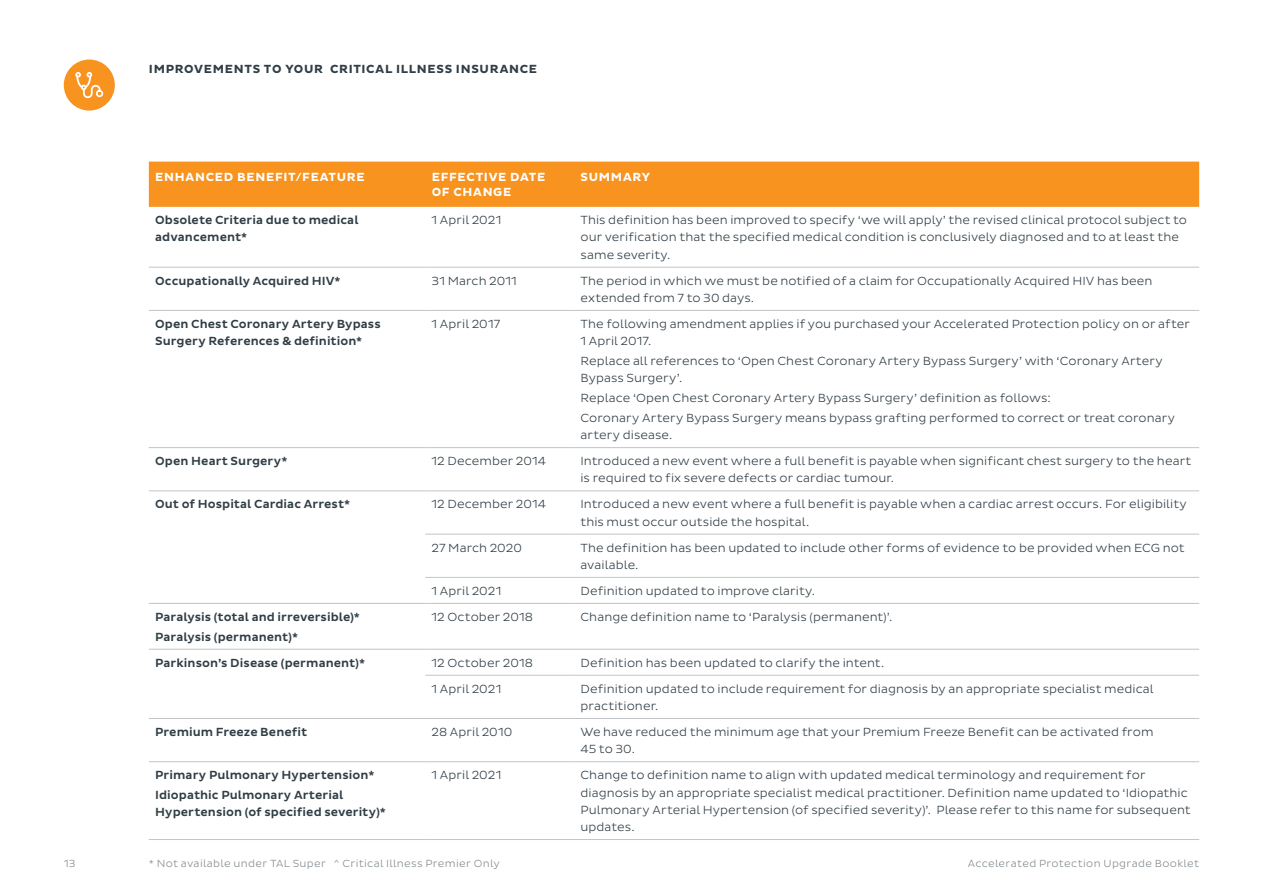
<style>
.page{position:relative;width:1263px;height:893px;background:#fff}
.page>*{position:absolute;margin:0;border:0;box-sizing:border-box;transform-origin:0 0}
.Table_Body{font:300 12px/17.2px "Pluto Sans";letter-spacing:.005em;color:#303e46}
.Table_Body-2{font:500 12px/17.2px "Pluto Sans";letter-spacing:.005em;color:#303e46}
.table_head_-_white_all_caps{font:700 12px/15px "Pluto Sans";letter-spacing:.06em;color:#fff}
.H5{font:700 12px "Pluto Sans";letter-spacing:.06em;color:#303e46}
.t1{font:300 10.5px "Pluto Sans";letter-spacing:.03em;color:#838b90}
</style>
<div class="page">
<div style="left:149px;top:162px;width:1050px;height:45px;background:#f7931e"></div>
<hr style="left:149px;top:267px;width:276px;height:1px;background:#c1c5c7">
<hr style="left:425px;top:267px;width:149px;height:1px;background:#c1c5c7">
<hr style="left:574px;top:267px;width:625px;height:1px;background:#c1c5c7">
<hr style="left:149px;top:310px;width:276px;height:1px;background:#c1c5c7">
<hr style="left:425px;top:310px;width:149px;height:1px;background:#c1c5c7">
<hr style="left:574px;top:310px;width:625px;height:1px;background:#c1c5c7">
<hr style="left:149px;top:447px;width:276px;height:1px;background:#c1c5c7">
<hr style="left:425px;top:447px;width:149px;height:1px;background:#c1c5c7">
<hr style="left:574px;top:447px;width:625px;height:1px;background:#c1c5c7">
<hr style="left:149px;top:491px;width:276px;height:1px;background:#c1c5c7">
<hr style="left:425px;top:491px;width:149px;height:1px;background:#c1c5c7">
<hr style="left:574px;top:491px;width:625px;height:1px;background:#c1c5c7">
<hr style="left:425px;top:534px;width:149px;height:1px;background:#c1c5c7">
<hr style="left:574px;top:534px;width:625px;height:1px;background:#c1c5c7">
<hr style="left:425px;top:577px;width:149px;height:1px;background:#c1c5c7">
<hr style="left:574px;top:577px;width:625px;height:1px;background:#c1c5c7">
<hr style="left:149px;top:603px;width:276px;height:1px;background:#c1c5c7">
<hr style="left:425px;top:603px;width:149px;height:1px;background:#c1c5c7">
<hr style="left:574px;top:603px;width:625px;height:1px;background:#c1c5c7">
<hr style="left:149px;top:649px;width:276px;height:1px;background:#c1c5c7">
<hr style="left:425px;top:649px;width:149px;height:1px;background:#c1c5c7">
<hr style="left:574px;top:649px;width:625px;height:1px;background:#c1c5c7">
<hr style="left:425px;top:675px;width:149px;height:1px;background:#c1c5c7">
<hr style="left:574px;top:675px;width:625px;height:1px;background:#c1c5c7">
<hr style="left:149px;top:718px;width:276px;height:1px;background:#c1c5c7">
<hr style="left:425px;top:718px;width:149px;height:1px;background:#c1c5c7">
<hr style="left:574px;top:718px;width:625px;height:1px;background:#c1c5c7">
<hr style="left:149px;top:761px;width:276px;height:1px;background:#c1c5c7">
<hr style="left:425px;top:761px;width:149px;height:1px;background:#c1c5c7">
<hr style="left:574px;top:761px;width:625px;height:1px;background:#c1c5c7">
<hr style="left:149px;top:839px;width:276px;height:1px;background:#c1c5c7">
<hr style="left:425px;top:839px;width:149px;height:1px;background:#c1c5c7">
<hr style="left:574px;top:839px;width:625px;height:1px;background:#c1c5c7">
<div style="left:64px;top:60px;width:51px;height:51px;background:#f7931e;border-radius:50%"></div>
<svg style="left:75px;top:72px;width:29px;height:27px"></svg>
<p class="H5" style="left:149px;top:62px;width:390px">IMPROVEMENTS TO YOUR CRITICAL ILLNESS INSURANCE</p>
<p class="table_head_-_white_all_caps" style="left:155px;top:170px;width:211px">ENHANCED BENEFIT/FEATURE</p>
<p class="table_head_-_white_all_caps" style="left:432px;top:170px;width:115px">EFFECTIVE DATE<br>OF CHANGE</p>
<p class="table_head_-_white_all_caps" style="left:580px;top:170px;width:71px">SUMMARY</p>
<p class="Table_Body-2" style="left:155px;top:212px;width:205px">Obsolete Criteria due to medical advancement*</p>
<p class="Table_Body" style="left:432px;top:212px;width:71px">1 April 2021</p>
<p class="Table_Body" style="left:580px;top:212px;width:608px">This definition has been improved to specify ‘we will apply’ the revised clinical protocol subject to our verification that the specified medical condition is conclusively diagnosed and to at least the same severity.</p>
<p class="Table_Body-2" style="left:155px;top:272px;width:187px">Occupationally Acquired HIV*</p>
<p class="Table_Body" style="left:432px;top:272px;width:87px">31 March 2011</p>
<p class="Table_Body" style="left:580px;top:272px;width:573px">The period in which we must be notified of a claim for Occupationally Acquired HIV has been extended from 7 to 30 days.</p>
<p class="Table_Body-2" style="left:155px;top:316px;width:227px">Open Chest Coronary Artery Bypass<br>Surgery References &amp; definition*</p>
<p class="Table_Body" style="left:432px;top:315px;width:70px">1 April 2017</p>
<p class="Table_Body" style="left:580px;top:315px;width:611px">The following amendment applies if you purchased your Accelerated Protection policy on or after<br>1 April 2017.</p>
<p class="Table_Body" style="left:580px;top:352px;width:584px">Replace all references to ‘Open Chest Coronary Artery Bypass Surgery’ with ‘Coronary Artery<br>Bypass Surgery’.</p>
<p class="Table_Body" style="left:580px;top:389px;width:472px">Replace ‘Open Chest Coronary Artery Bypass Surgery’ definition as follows:</p>
<p class="Table_Body" style="left:580px;top:409px;width:596px">Coronary Artery Bypass Surgery means bypass grafting performed to correct or treat coronary artery disease.</p>
<p class="Table_Body-2" style="left:155px;top:453px;width:134px">Open Heart Surgery*</p>
<p class="Table_Body" style="left:432px;top:452px;width:116px">12 December 2014</p>
<p class="Table_Body" style="left:580px;top:452px;width:612px">Introduced a new event where a full benefit is payable when significant chest surgery to the heart is required to fix severe defects or cardiac tumour.</p>
<p class="Table_Body-2" style="left:155px;top:496px;width:197px">Out of Hospital Cardiac Arrest*</p>
<p class="Table_Body" style="left:432px;top:496px;width:116px">12 December 2014</p>
<p class="Table_Body" style="left:580px;top:496px;width:608px">Introduced a new event where a full benefit is payable when a cardiac arrest occurs. For eligibility this must occur outside the hospital.</p>
<p class="Table_Body" style="left:432px;top:539px;width:92px">27 March 2020</p>
<p class="Table_Body" style="left:580px;top:539px;width:606px">The definition has been updated to include other forms of evidence to be provided when ECG not available.</p>
<p class="Table_Body" style="left:432px;top:582px;width:71px">1 April 2021</p>
<p class="Table_Body" style="left:580px;top:582px;width:236px">Definition updated to improve clarity.</p>
<p class="Table_Body-2" style="left:155px;top:608px;width:206px">Paralysis (total and irreversible)*</p>
<p class="Table_Body-2" style="left:155px;top:628px;width:144px">Paralysis (permanent)*</p>
<p class="Table_Body" style="left:432px;top:608px;width:103px">12 October 2018</p>
<p class="Table_Body" style="left:580px;top:608px;width:313px">Change definition name to ‘Paralysis (permanent)’.</p>
<p class="Table_Body-2" style="left:155px;top:654px;width:211px">Parkinson’s Disease (permanent)*</p>
<p class="Table_Body" style="left:432px;top:654px;width:103px">12 October 2018</p>
<p class="Table_Body" style="left:580px;top:654px;width:305px">Definition has been updated to clarify the intent.</p>
<p class="Table_Body" style="left:432px;top:680px;width:71px">1 April 2021</p>
<p class="Table_Body" style="left:580px;top:680px;width:575px">Definition updated to include requirement for diagnosis by an appropriate specialist medical practitioner.</p>
<p class="Table_Body-2" style="left:155px;top:724px;width:154px">Premium Freeze Benefit</p>
<p class="Table_Body" style="left:432px;top:723px;width:82px">28 April 2010</p>
<p class="Table_Body" style="left:580px;top:723px;width:574px">We have reduced the minimum age that your Premium Freeze Benefit can be activated from<br>45 to 30.</p>
<p class="Table_Body-2" style="left:155px;top:767px;width:221px">Primary Pulmonary Hypertension*</p>
<p class="Table_Body-2" style="left:155px;top:787px;width:232px">Idiopathic Pulmonary Arterial<br>Hypertension (of specified severity)*</p>
<p class="Table_Body" style="left:432px;top:767px;width:71px">1 April 2021</p>
<p class="Table_Body" style="left:580px;top:767px;width:612px">Change to definition name to align with updated medical terminology and requirement for diagnosis by an appropriate specialist medical practitioner. Definition name updated to ‘Idiopathic Pulmonary Arterial Hypertension (of specified severity)’. Please refer to this name for subsequent updates.</p>
<p class="t1" style="left:64px;top:858px;width:13px">13</p>
<p class="t1" style="left:149px;top:858px;width:353px">* Not available under TAL Super ^ Critical Illness Premier Only</p>
<p class="t1" style="left:968px;top:858px;width:233px">Accelerated Protection Upgrade Booklet</p>
</div>
